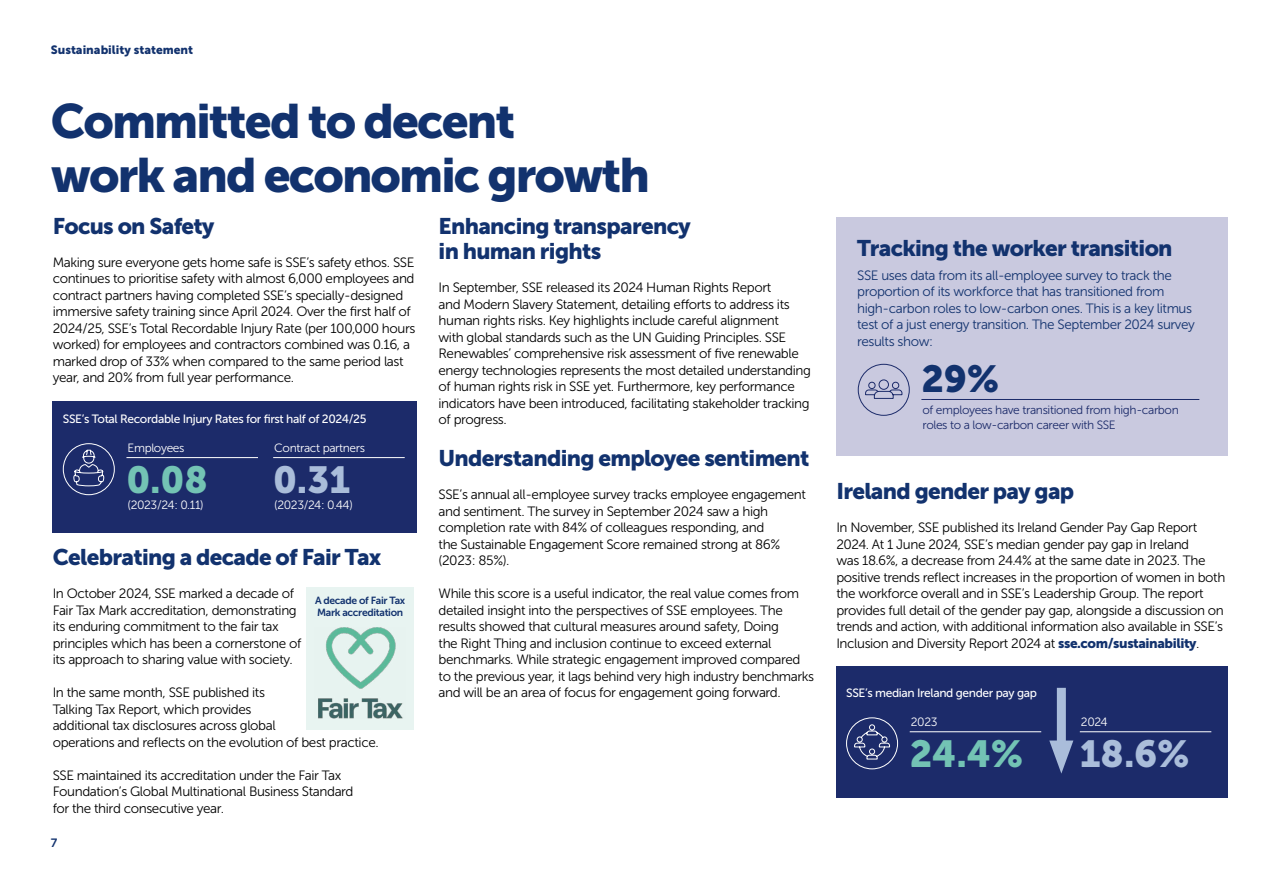
<style>
.page{position:relative;width:1263px;height:893px;background:#fff}
.page>*{position:absolute;margin:0;border:0;box-sizing:border-box;transform-origin:0 0}
.t1{font:48px/54px "Museo Sans 900";letter-spacing:-.04em;color:#12326e}
.t2{font:37.5px "Museo Sans 900";color:#73c3b4}
.t3{font:37.5px "Museo Sans 900";color:#aabdda}
.t4{font:37.5px "Museo Sans 900";color:#12326e}
.t5{font:22.5px/25.5px "Museo Sans 900";letter-spacing:-.03em;color:#12326e}
.t6{font:13.5px/16.5px "Museo Sans 300";letter-spacing:-.03em;color:#000}
.t7{font:13.5px/16.5px "Museo Sans 300";letter-spacing:-.03em;color:#12326e}
.t8{font:12px "Museo Sans 500";letter-spacing:-.03em;color:#fff}
.t9{font:12px/15px "Museo Sans 300";letter-spacing:-.03em;color:#1c2b6a}
.t10{font:12px "Museo Sans 300";letter-spacing:-.03em;color:#fff}
.t11{font:12px "Museo Sans 900";color:#12326e}
.t12{font:12px "Museo Sans 700";color:#12326e}
.t13{font:10.35px/12.3px "Museo Sans 700";letter-spacing:-.03em;color:#12326e}
.s1{font-family:"Museo Sans 900";color:#12326e}
</style>
<div class="page">
<div style="left:53px;top:401px;width:364px;height:132px;background:#1c2b6a"></div>
<hr style="left:126px;top:457px;width:132px;height:1px;background:#fff">
<hr style="left:273px;top:457px;width:132px;height:1px;background:#fff">
<svg style="left:63px;top:443px;width:52px;height:52px"></svg>
<div style="left:307px;top:588px;width:107px;height:142px;background:#e8f4f1"></div>
<img style="left:318px;top:627px;width:85px;height:91px">
<div style="left:836px;top:666px;width:391px;height:132px;background:#1c2b6a"></div>
<hr style="left:910px;top:731px;width:131px;height:1px;background:#fff">
<hr style="left:1080px;top:731px;width:131px;height:1px;background:#fff">
<div style="left:836px;top:217px;width:391px;height:238px;background:#c9c9df"></div>
<hr style="left:921px;top:399px;width:278px;height:1px;background:#1c2b6a">
<svg style="left:857px;top:364px;width:53px;height:52px"></svg>
<div style="left:1057px;top:688px;width:9px;height:66px;background:#aabdda"></div>
<svg style="left:1049px;top:740px;width:24px;height:34px"></svg>
<svg style="left:846px;top:717px;width:52px;height:53px"></svg>
<p class="t11" style="left:51px;top:43px;width:144px">Sustainability statement</p>
<h1 class="t1" style="left:51px;top:94px;width:601px">Committed to decent<br>work and economic growth</h1>
<h3 class="t5" style="left:53px;top:213px;width:163px">Focus on Safety</h3>
<p class="t6" style="left:53px;top:254px;width:364px">Making sure everyone gets home safe is SSE’s safety ethos. SSE continues to prioritise safety with almost 6,000 employees and contract partners having completed SSE’s specially-designed immersive safety training since April 2024. Over the first half of 2024/25, SSE’s Total Recordable Injury Rate (per 100,000 hours worked) for employees and contractors combined was 0.16, a marked drop of 33% when compared to the same period last year, and 20% from full year performance.</p>
<p class="t8" style="left:63px;top:412px;width:305px">SSE’s Total Recordable Injury Rates for first half of 2024/25</p>
<p class="t10" style="left:128px;top:441px;width:59px">Employees</p>
<h2 class="t2" style="left:126px;top:458px;width:83px">0.08</h2>
<p class="t10" style="left:128px;top:499px;width:78px">(2023/24: 0.11)</p>
<p class="t10" style="left:274px;top:441px;width:92px">Contract partners</p>
<h2 class="t3" style="left:273px;top:458px;width:79px">0.31</h2>
<p class="t10" style="left:274px;top:499px;width:80px">(2023/24: 0.44)</p>
<h3 class="t5" style="left:53px;top:545px;width:330px">Celebrating a decade of Fair Tax</h3>
<p class="t6" style="left:53px;top:585px;width:250px">In October 2024, SSE marked a decade of Fair Tax Mark accreditation, demonstrating its enduring commitment to the fair tax principles which has been a cornerstone of its approach to sharing value with society.</p>
<p class="t6" style="left:53px;top:684px;width:327px">In the same month, SSE published its<br>Talking Tax Report, which provides<br>additional tax disclosures across global<br>operations and reflects on the evolution of best practice.</p>
<p class="t6" style="left:53px;top:767px;width:302px">SSE maintained its accreditation under the Fair Tax<br>Foundation’s Global Multinational Business Standard for the third consecutive year.</p>
<p class="t13" style="left:315px;top:594px;width:92px">A decade of Fair Tax<br>Mark accreditation</p>
<p class="t12" style="left:51px;top:836px;width:8px">7</p>
<h3 class="t5" style="left:439px;top:213px;width:254px">Enhancing transparency in human rights</h3>
<p class="t6" style="left:439px;top:279px;width:374px">In September, SSE released its 2024 Human Rights Report<br>and Modern Slavery Statement, detailing efforts to address its human rights risks. Key highlights include careful alignment<br>with global standards such as the UN Guiding Principles. SSE Renewables’ comprehensive risk assessment of five renewable energy technologies represents the most detailed understanding of human rights risk in SSE yet. Furthermore, key performance indicators have been introduced, facilitating stakeholder tracking of progress.</p>
<h3 class="t5" style="left:439px;top:446px;width:373px">Understanding employee sentiment</h3>
<p class="t6" style="left:439px;top:486px;width:369px">SSE’s annual all-employee survey tracks employee engagement and sentiment. The survey in September 2024 saw a high completion rate with 84% of colleagues responding, and<br>the Sustainable Engagement Score remained strong at 86% (2023: 85%).</p>
<p class="t6" style="left:439px;top:585px;width:377px">While this score is a useful indicator, the real value comes from detailed insight into the perspectives of SSE employees. The results showed that cultural measures around safety, Doing<br>the Right Thing and inclusion continue to exceed external benchmarks. While strategic engagement improved compared to the previous year, it lags behind very high industry benchmarks and will be an area of focus for engagement going forward.</p>
<h3 class="t5" style="left:857px;top:235px;width:317px">Tracking the worker transition</h3>
<p class="t7" style="left:857px;top:267px;width:339px">SSE uses data from its all-employee survey to track the proportion of its workforce that has transitioned from high-carbon roles to low-carbon ones. This is a key litmus test of a just energy transition. The September 2024 survey results show:</p>
<h2 class="t4" style="left:921px;top:358px;width:79px">29%</h2>
<p class="t9" style="left:922px;top:402px;width:258px">of employees have transitioned from high-carbon roles to a low-carbon career with SSE</p>
<h3 class="t5" style="left:836px;top:479px;width:239px">Ireland gender pay gap</h3>
<p class="t6" style="left:836px;top:520px;width:390px">In November, SSE published its Ireland Gender Pay Gap Report 2024. At 1 June 2024, SSE’s median gender pay gap in Ireland<br>was 18.6%, a decrease from 24.4% at the same date in 2023. The positive trends reflect increases in the proportion of women in both the workforce overall and in SSE’s Leadership Group. The report provides full detail of the gender pay gap, alongside a discussion on trends and action, with additional information also available in SSE’s Inclusion and Diversity Report 2024 at <span class="s1">sse.com/sustainability</span>.</p>
<p class="t8" style="left:846px;top:686px;width:192px">SSE’s median Ireland gender pay gap</p>
<p class="t10" style="left:911px;top:715px;width:28px">2023</p>
<h2 class="t2" style="left:910px;top:732px;width:115px">24.4%</h2>
<p class="t10" style="left:1081px;top:715px;width:28px">2024</p>
<h2 class="t3" style="left:1080px;top:732px;width:111px">18.6%</h2>
</div>
